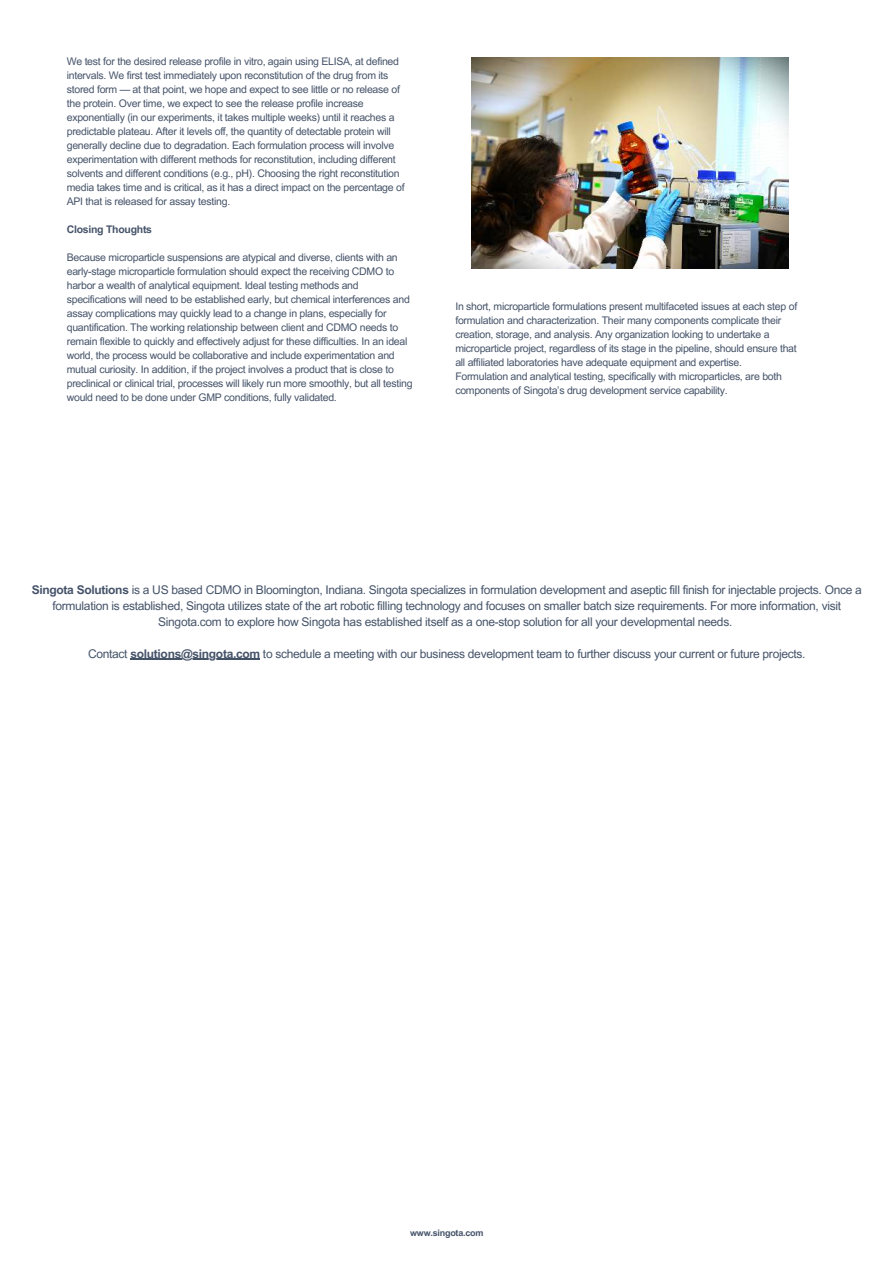
<style>
.page{position:relative;width:894px;height:1264px;background:#fff}
.page>*{position:absolute;margin:0;border:0;box-sizing:border-box;transform-origin:0 0}
.t1{font:12px/16px "Arial MT Pro";letter-spacing:-.025em;color:#455369;text-align:center}
.t2{font:10.5px/14px "Arial MT Pro";letter-spacing:-.025em;color:#455369}
.t3{font:700 10.5px "Arial MT Pro";letter-spacing:-.025em;color:#455369}
.t4{font:700 9px "Arial MT Pro";letter-spacing:-.025em;color:#455369}
.s1{font-weight:700}
</style>
<div class="page">
<img style="left:471px;top:57px;width:317px;height:212px">
<hr style="left:130px;top:658px;width:130px;height:1px;background:#455369">
<p class="t2" style="left:67px;top:55px;width:339px">We test for the desired release profile in vitro, again using ELISA, at defined intervals. We first test immediately upon reconstitution of the drug from its stored form — at that point, we hope and expect to see little or no release of the protein. Over time, we expect to see the release profile increase exponentially (in our experiments, it takes multiple weeks) until it reaches a predictable plateau. After it levels off, the quantity of detectable protein will generally decline due to degradation. Each formulation process will involve experimentation with different methods for reconstitution, including different solvents and different conditions (e.g., pH). Choosing the right reconstitution media takes time and is critical, as it has a direct impact on the percentage of API that is released for assay testing.</p>
<p class="t3" style="left:67px;top:223px;width:87px">Closing Thoughts</p>
<p class="t2" style="left:67px;top:251px;width:347px">Because microparticle suspensions are atypical and diverse, clients with an early-stage microparticle formulation should expect the receiving CDMO to harbor a wealth of analytical equipment. Ideal testing methods and specifications will need to be established early, but chemical interferences and assay complications may quickly lead to a change in plans, especially for quantification. The working relationship between client and CDMO needs to remain flexible to quickly and effectively adjust for these difficulties. In an ideal world, the process would be collaborative and include experimentation and mutual curiosity. In addition, if the project involves a product that is close to preclinical or clinical trial, processes will likely run more smoothly, but all testing would need to be done under GMP conditions, fully validated.</p>
<p class="t2" style="left:455px;top:300px;width:343px">In short, microparticle formulations present multifaceted issues at each step of formulation and characterization. Their many components complicate their creation, storage, and analysis. Any organization looking to undertake a microparticle project, regardless of its stage in the pipeline, should ensure that all affiliated laboratories have adequate equipment and expertise.<br>Formulation and analytical testing, specifically with microparticles, are both components of Singota’s drug development service capability.</p>
<p class="t1" style="left:32px;top:582px;width:831px"><span class="s1">Singota Solutions</span> is a US based CDMO in Bloomington, Indiana. Singota specializes in formulation development and aseptic fill finish for injectable projects. Once a formulation is established, Singota utilizes state of the art robotic filling technology and focuses on smaller batch size requirements. For more information, visit<br>Singota.com to explore how Singota has established itself as a one-stop solution for all your developmental needs.</p>
<p class="t1" style="left:88px;top:646px;width:718px">Contact <span class="s1">solutions@singota.com</span> to schedule a meeting with our business development team to further discuss your current or future projects.</p>
<p class="t4" style="left:410px;top:1227px;width:75px">www.singota.com</p>
</div>
